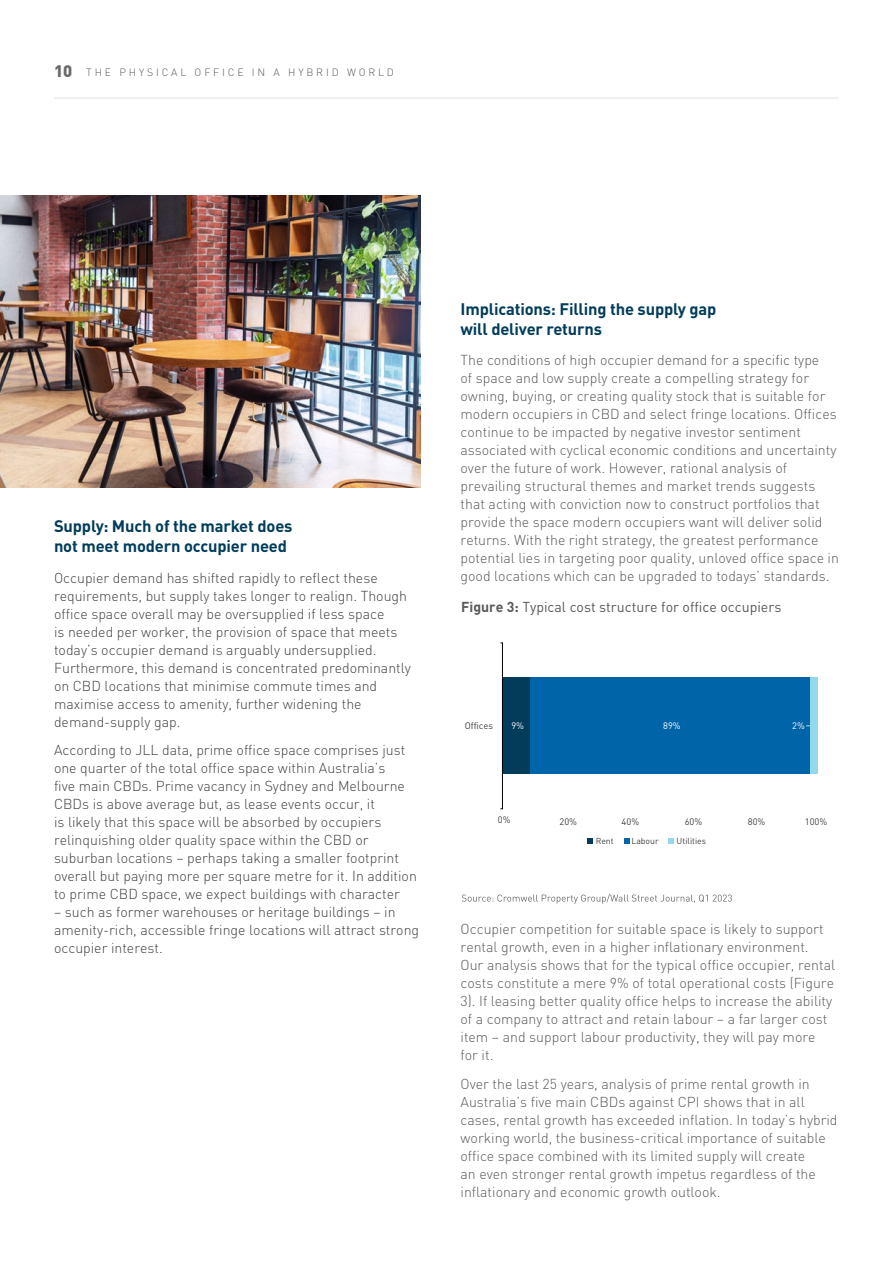
<style>
.page{position:relative;width:893px;height:1263px;background:#fff}
.page>*{position:absolute;margin:0;border:0;box-sizing:border-box;transform-origin:0 0}
.t1{font:700 16.5px/19.5px "DINOT";letter-spacing:-.01em;color:#013c5b}
.t2{font:300 14.25px/18px "DIN";color:#58595b}
.t3{font:300 14.25px/18px "DIN";color:#414042}
.t4{font:14.25px "DIN";color:#58595b}
.t5{font:300 10.5px "DINOT";letter-spacing:.27em;color:#58595b}
.t6{font:9.3px "DINOT";color:#414042}
.t7{font:9.3px "DINOT";color:#fff}
.t8{font:8.7px "DINOT";color:#414042}
.s1{font-family:"DIN";font-weight:900;font-size:16.5px;color:#696a6d}
.s2{font-weight:700}
</style>
<div class="page">
<img style="left:0;top:196px;width:421px;height:291px">
<div style="left:530px;top:677px;width:280px;height:97px;background:#0064a9"></div>
<svg style="left:624px;top:838px;width:5px;height:5px"></svg>
<div style="left:503px;top:677px;width:27px;height:97px;background:#013d5b"></div>
<svg style="left:587px;top:838px;width:6px;height:5px"></svg>
<div style="left:810px;top:677px;width:8px;height:97px;background:#93d8ec"></div>
<svg style="left:668px;top:838px;width:5px;height:5px"></svg>
<div style="left:500px;top:643px;width:3px;height:166px;border:1px solid #000"></div>
<svg style="left:462px;top:894px;width:270px;height:10px"></svg>
<hr style="left:54px;top:97px;width:785px;height:2px;background:#ebebec">
<p class="t5" style="left:54px;top:66px;width:342px"><span class="s1">10</span> THE PHYSICAL OFFICE IN A HYBRID WORLD</p>
<p class="t1" style="left:54px;top:516px;width:240px">Supply: Much of the market does not meet modern occupier need</p>
<p class="t3" style="left:54px;top:568px;width:358px">Occupier demand has shifted rapidly to reflect these requirements, but supply takes longer to realign. Though office space overall may be oversupplied if less space<br>is needed per worker, the provision of space that meets today’s occupier demand is arguably undersupplied.<br>Furthermore, this demand is concentrated predominantly on CBD locations that minimise commute times and maximise access to amenity, further widening the demand-supply gap.</p>
<p class="t3" style="left:54px;top:741px;width:364px">According to JLL data, prime office space comprises just one quarter of the total office space within Australia’s<br>five main CBDs. Prime vacancy in Sydney and Melbourne CBDs is above average but, as lease events occur, it<br>is likely that this space will be absorbed by occupiers relinquishing older quality space within the CBD or suburban locations – perhaps taking a smaller footprint overall but paying more per square metre for it. In addition to prime CBD space, we expect buildings with character</p>
<p class="t3" style="left:54px;top:903px;width:367px">– such as former warehouses or heritage buildings – in amenity-rich, accessible fringe locations will attract strong occupier interest.</p>
<p class="t1" style="left:461px;top:299px;width:257px">Implications: Filling the supply gap will deliver returns</p>
<p class="t2" style="left:461px;top:351px;width:380px">The conditions of high occupier demand for a specific type<br>of space and low supply create a compelling strategy for owning, buying, or creating quality stock that is suitable for modern occupiers in CBD and select fringe locations. Offices continue to be impacted by negative investor sentiment associated with cyclical economic conditions and uncertainty over the future of work. However, rational analysis of prevailing structural themes and market trends suggests that acting with conviction now to construct portfolios that provide the space modern occupiers want will deliver solid returns. With the right strategy, the greatest performance potential lies in targeting poor quality, unloved office space in good locations which can be upgraded to todays’ standards.</p>
<p class="t4" style="left:461px;top:598px;width:322px"><span class="s2">Figure 3:</span> Typical cost structure for office occupiers</p>
<p class="t6" style="left:465px;top:720px;width:30px">Offices</p>
<p class="t7" style="left:511px;top:720px;width:14px">9%</p>
<p class="t7" style="left:663px;top:720px;width:19px">89%</p>
<p class="t7" style="left:792px;top:720px;width:14px">2%</p>
<p class="t6" style="left:498px;top:813px;width:14px">0%</p>
<p class="t6" style="left:559px;top:815px;width:19px">20%</p>
<p class="t6" style="left:622px;top:815px;width:19px">40%</p>
<p class="t6" style="left:685px;top:815px;width:19px">60%</p>
<p class="t6" style="left:748px;top:815px;width:19px">80%</p>
<p class="t6" style="left:805px;top:815px;width:24px">100%</p>
<p class="t8" style="left:596px;top:835px;width:19px">Rent</p>
<p class="t8" style="left:631px;top:835px;width:29px">Labour</p>
<p class="t8" style="left:677px;top:835px;width:31px">Utilities</p>
<p class="t2" style="left:461px;top:920px;width:376px">Occupier competition for suitable space is likely to support rental growth, even in a higher inflationary environment.<br>Our analysis shows that for the typical office occupier, rental costs constitute a mere 9% of total operational costs (Figure 3). If leasing better quality office helps to increase the ability of a company to attract and retain labour – a far larger cost item – and support labour productivity, they will pay more for it.</p>
<p class="t2" style="left:461px;top:1074px;width:378px">Over the last 25 years, analysis of prime rental growth in Australia’s five main CBDs against CPI shows that in all cases, rental growth has exceeded inflation. In today’s hybrid working world, the business-critical importance of suitable office space combined with its limited supply will create<br>an even stronger rental growth impetus regardless of the inflationary and economic growth outlook.</p>
</div>
